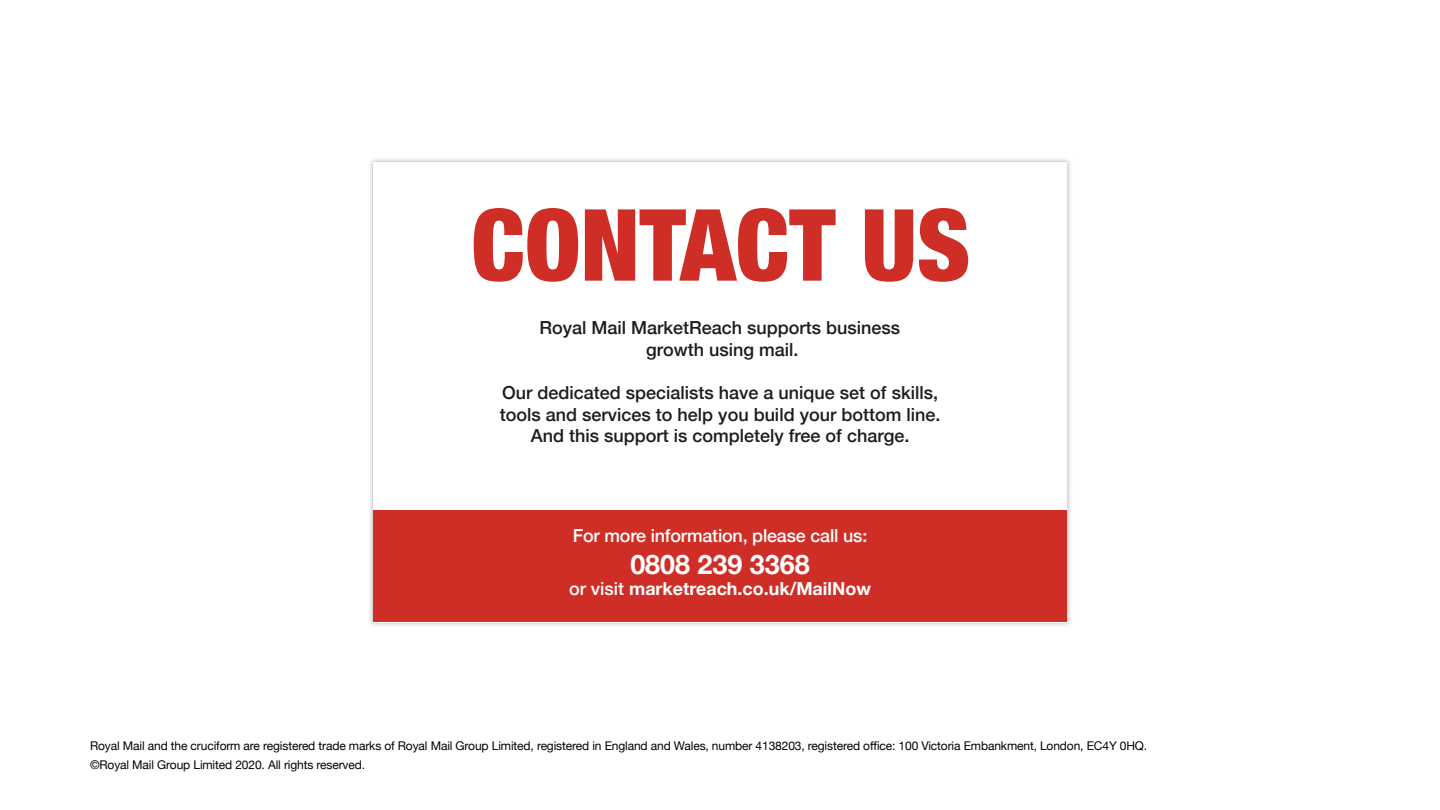
<style>
.page{position:relative;width:1440px;height:810px;background:#fff}
.page>*{position:absolute;margin:0;border:0;box-sizing:border-box;transform-origin:0 0}
.t1{font:900 condensed 99.75px "Helvetica Neue";color:#ce2e26}
.t2{font:700 26.85px "Helvetica Neue";color:#fff}
.t3{font:500 18px/21.6px "Helvetica Neue";color:#1d1d1b;text-align:center}
.t4{font:500 17.92px "Helvetica Neue";letter-spacing:-.01em;color:#fff}
.t5{font:700 17.92px "Helvetica Neue";color:#fff}
.t6{font:12px/19.5px "Helvetica Neue";letter-spacing:-.01em;color:#000}
.s1{font-weight:500}
</style>
<div class="page">
<img style="left:370px;top:159px;width:700px;height:467px">
<div style="left:373px;top:162px;width:694px;height:460px;background:#fff"></div>
<div style="left:373px;top:511px;width:693px;height:111px;background:#ce2e26"></div>
<h1 class="t1" style="left:471px;top:163px;width:500px">CONTACT US</h1>
<h3 class="t3" style="left:539px;top:316px;width:362px">Royal Mail MarketReach supports business growth using mail.</h3>
<h3 class="t3" style="left:500px;top:380px;width:442px">Our dedicated specialists have a unique set of skills, tools and services to help you build your bottom line.<br>And this support is completely free of charge.</h3>
<h3 class="t4" style="left:573px;top:521px;width:296px">For more information, please call us:</h3>
<h2 class="t2" style="left:630px;top:543px;width:181px">0808 239 3368</h2>
<h3 class="t5" style="left:569px;top:575px;width:303px"><span class="s1">or visit</span> marketreach.co.uk/MailNow</h3>
<p class="t6" style="left:90px;top:736px;width:1059px">Royal Mail and the cruciform are registered trade marks of Royal Mail Group Limited, registered in England and Wales, number 4138203, registered office: 100 Victoria Embankment, London, EC4Y 0HQ. ©Royal Mail Group Limited 2020. All rights reserved.</p>
</div>
